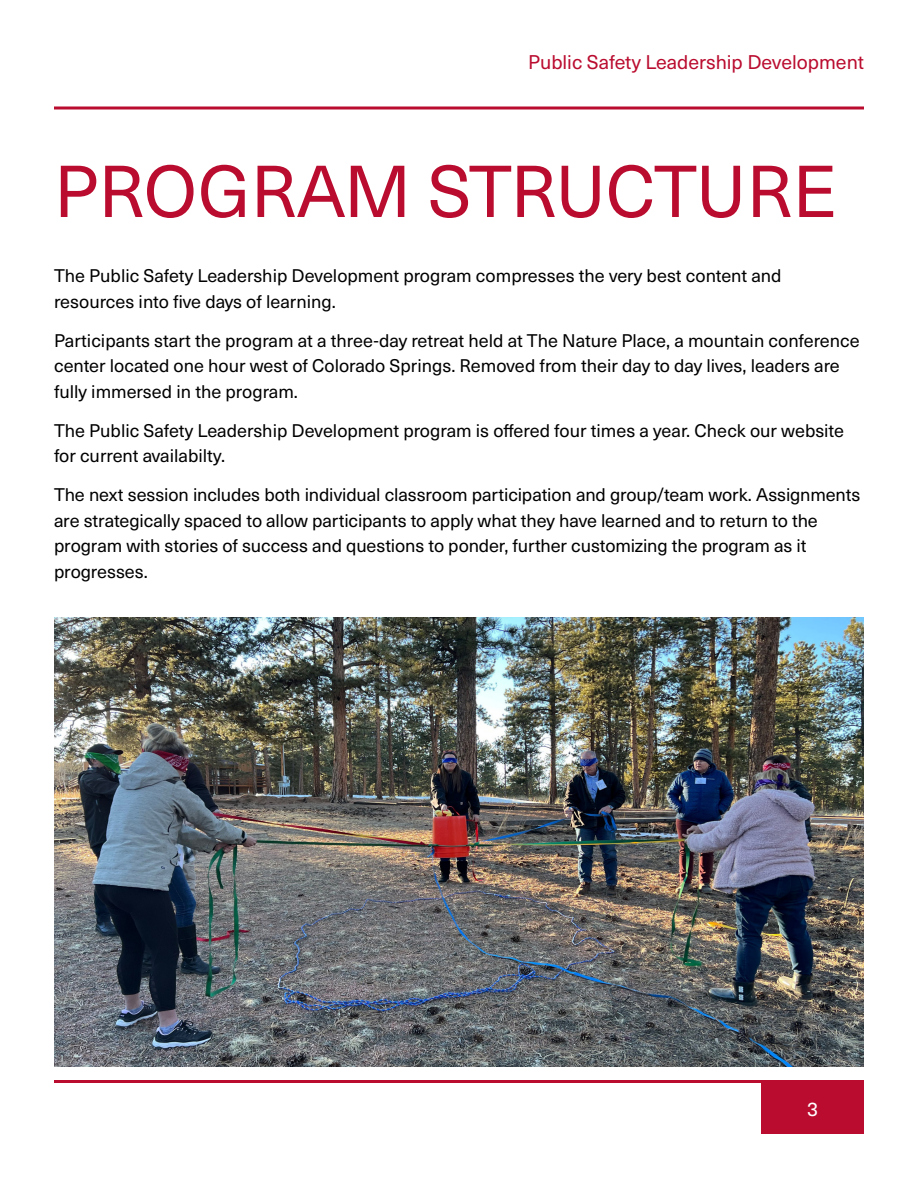
<style>
.page{position:relative;width:918px;height:1188px;background:#fff}
.page>*{position:absolute;margin:0;border:0;box-sizing:border-box;transform-origin:0 0}
.t1{font:72px "Neue Haas Unica W1 G";letter-spacing:-.005em;color:#ba0c2f}
.t2{font:19.5px "Neue Haas Unica W1 G";color:#ba0c2f}
.t3{font:19.5px "Neue Haas Unica W1 G";color:#fff}
.t4{font:18px/25.5px "Neue Haas Unica W1 G";color:#000}
</style>
<div class="page">
<svg style="left:54px;top:106px;width:810px;height:4px;background:#cb4862"></svg>
<hr style="left:54px;top:1080px;width:810px;height:3px;background:#ba0c2f">
<div style="left:761px;top:1083px;width:103px;height:51px;background:#ba0c2f"></div>
<img style="left:54px;top:617px;width:810px;height:449px">
<p class="t2" style="left:528px;top:48px;width:337px">Public Safety Leadership Development</p>
<p class="t1" style="left:54px;top:138px;width:785px">PROGRAM STRUCTURE</p>
<p class="t4" style="left:54px;top:262px;width:729px">The Public Safety Leadership Development program compresses the very best content and resources into five days of learning.</p>
<p class="t4" style="left:54px;top:327px;width:807px">Participants start the program at a three-day retreat held at The Nature Place, a mountain conference center located one hour west of Colorado Springs. Removed from their day to day lives, leaders are fully immersed in the program.</p>
<p class="t4" style="left:54px;top:417px;width:792px">The Public Safety Leadership Development program is offered four times a year. Check our website for current availabilty.</p>
<p class="t4" style="left:54px;top:481px;width:808px">The next session includes both individual classroom participation and group/team work. Assignments are strategically spaced to allow participants to apply what they have learned and to return to the program with stories of success and questions to ponder, further customizing the program as it progresses.</p>
<p class="t3" style="left:807px;top:1095px;width:12px">3</p>
</div>
